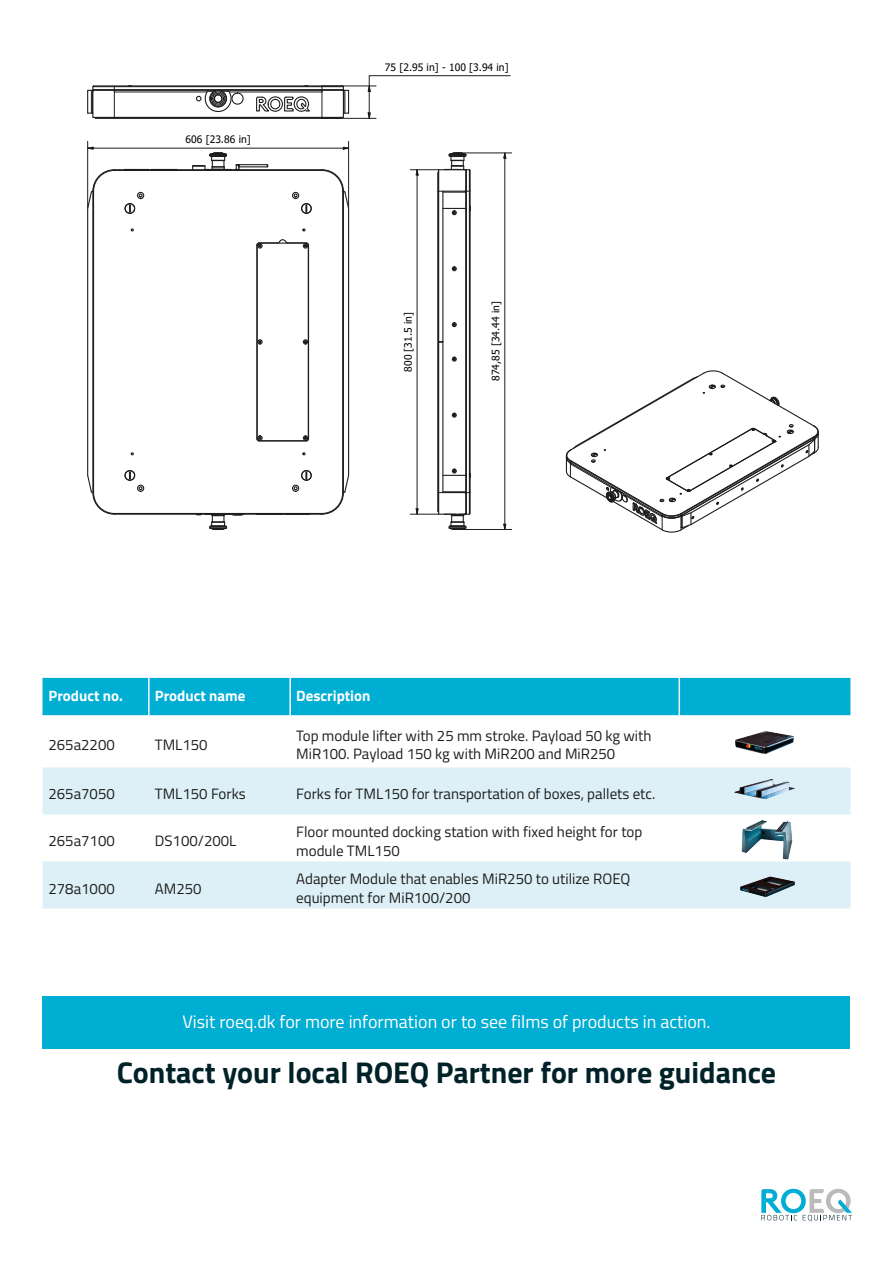
<style>
.page{position:relative;width:893px;height:1263px;background:#fff}
.page>*{position:absolute;margin:0;border:0;box-sizing:border-box;transform-origin:0 0}
.t1{font:700 30px "Titillium Web";color:#002228}
.t2{font:18px "Titillium Web";color:#fff}
.t3{font:15px/18px "Titillium Web";color:#1d1d1b}
.t4{font:700 15px "Titillium Web";color:#fff}
.t5{font:10.2px "Tahoma";color:#020203}
</style>
<div class="page">
<svg style="left:87px;top:85px;width:732px;height:448px"></svg>
<hr style="left:322px;top:118px;width:54px;height:1px;background:#1d1d1b">
<hr style="left:322px;top:86px;width:54px;height:1px;background:#1d1d1b">
<svg style="left:367px;top:75px;width:144px;height:46px"></svg>
<svg style="left:343px;top:147px;width:8px;height:3px"></svg>
<svg style="left:88px;top:147px;width:6px;height:3px"></svg>
<hr style="left:93px;top:148px;width:250px;height:1px;background:#1d1d1b">
<hr style="left:348px;top:141px;width:1px;height:67px;background:#1d1d1b">
<hr style="left:87px;top:141px;width:1px;height:67px;background:#1d1d1b">
<svg style="left:410px;top:152px;width:62px;height:378px"></svg>
<svg style="left:503px;top:523px;width:4px;height:9px"></svg>
<svg style="left:503px;top:150px;width:4px;height:9px"></svg>
<hr style="left:504px;top:158px;width:1px;height:366px;background:#1d1d1b">
<hr style="left:457px;top:153px;width:55px;height:1px;background:#1d1d1b">
<hr style="left:457px;top:529px;width:55px;height:1px;background:#1d1d1b">
<div style="left:43px;top:996px;width:807px;height:53px;background:#00add3"></div>
<svg style="left:761px;top:1189px;width:91px;height:32px"></svg>
<div style="left:43px;top:678px;width:807px;height:37px;background:#00add3"></div>
<svg style="left:43px;top:767px;width:807px;height:141px;fill:#ddf0f8"></svg>
<hr style="left:148px;top:678px;width:2px;height:37px;background:#fff">
<hr style="left:289px;top:678px;width:2px;height:37px;background:#fff">
<hr style="left:679px;top:678px;width:1px;height:37px;background:#fff">
<img style="left:735px;top:731px;width:59px;height:23px">
<img style="left:737px;top:864px;width:61px;height:44px">
<img style="left:734px;top:780px;width:61px;height:19px">
<img style="left:741px;top:819px;width:51px;height:41px">
<p class="t5" style="left:186px;top:132px;width:67px">606 [23.86 in]</p>
<p class="t5" style="left:385px;top:60px;width:125px">75 [2.95 in] - 100 [3.94 in]</p>
<p class="t5" style="left:401px;top:372px;width:61px;rotate:-90deg">800 [31.5 in]</p>
<p class="t5" style="left:489px;top:381px;width:81px;rotate:-90deg">874,85 [34.44 in]</p>
<p class="t4" style="left:49px;top:684px;width:76px">Product no.</p>
<p class="t4" style="left:155px;top:684px;width:92px">Product name</p>
<p class="t4" style="left:296px;top:684px;width:76px">Description</p>
<p class="t3" style="left:49px;top:735px;width:68px">265a2200</p>
<p class="t3" style="left:155px;top:735px;width:54px">TML150</p>
<p class="t3" style="left:296px;top:726px;width:357px">Top module lifter with 25 mm stroke. Payload 50 kg with<br>MiR100. Payload 150 kg with MiR200 and MiR250</p>
<p class="t3" style="left:49px;top:784px;width:68px">265a7050</p>
<p class="t3" style="left:155px;top:784px;width:93px">TML150 Forks</p>
<p class="t3" style="left:296px;top:784px;width:361px">Forks for TML150 for transportation of boxes, pallets etc.</p>
<p class="t3" style="left:49px;top:831px;width:68px">265a7100</p>
<p class="t3" style="left:155px;top:831px;width:83px">DS100/200L</p>
<p class="t3" style="left:296px;top:822px;width:348px">Floor mounted docking station with fixed height for top module TML150</p>
<p class="t3" style="left:49px;top:878px;width:68px">278a1000</p>
<p class="t3" style="left:155px;top:878px;width:48px">AM250</p>
<p class="t3" style="left:296px;top:869px;width:336px">Adapter Module that enables MiR250 to utilize ROEQ equipment for MiR100/200</p>
<p class="t2" style="left:182px;top:1009px;width:530px">Visit roeq.dk for more information or to see films of products in action.</p>
<p class="t1" style="left:117px;top:1049px;width:661px">Contact your local ROEQ Partner for more guidance</p>
</div>
